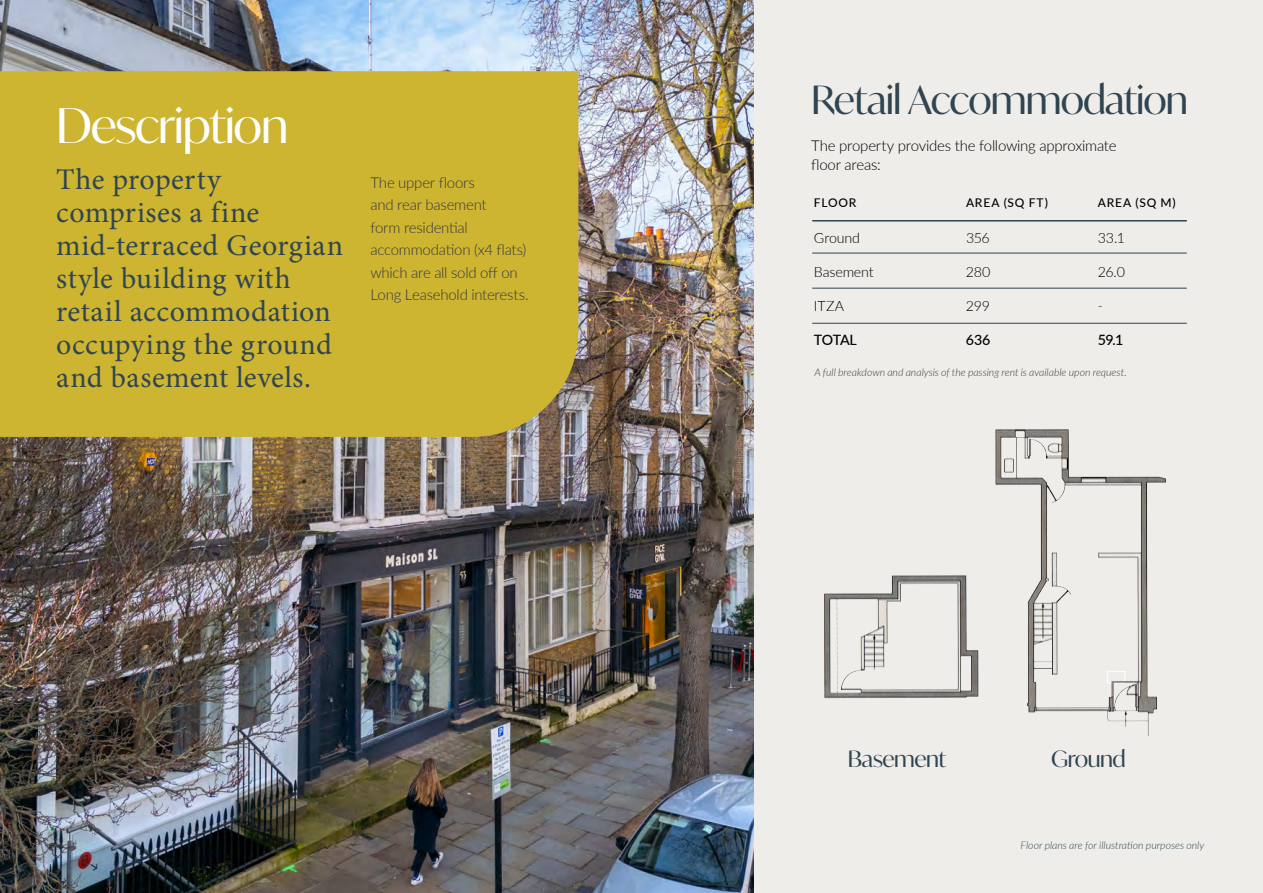
<style>
.page{position:relative;width:1263px;height:893px;background:#efede9}
.page>*{position:absolute;margin:0;border:0;box-sizing:border-box;transform-origin:0 0}
.t1{font:47.85px "Ivy Mode";letter-spacing:-.03em;color:#fff}
.t2{font:39px "Ivy Mode";letter-spacing:-.025em;color:#2f4552}
.t3{font:30px/33px "Minion Pro";letter-spacing:.015em;color:#2f4552}
.t4{font:22.5px "Ivy Mode";letter-spacing:-.02em;color:#2f4552}
.t5{font:300 15px/22.5px "Lato";letter-spacing:-.015em;color:#35383f}
.t6{font:300 15px/18.6px "Lato";letter-spacing:-.015em;color:#000}
.t7{font:300 14.25px "Lato";letter-spacing:-.015em;color:#000}
.t8{font:500 14.25px "Lato";letter-spacing:-.035em;color:#000}
.t9{font:500 12px "Lato";letter-spacing:.065em;color:#000}
.t10{font:italic 300 10.5px "Lato";color:#3c3c3b}
.t11{font:italic 300 10.5px "Lato";color:#2f4552}
</style>
<div class="page">
<img style="left:0;top:0;width:754px;height:893px">
<div style="left:0;top:71px;width:578px;height:366px;background:#cdb431"></div>
<hr style="left:812px;top:220px;width:375px;height:1px;background:#2f4552">
<hr style="left:812px;top:253px;width:375px;height:1px;background:#2f4552">
<hr style="left:812px;top:288px;width:375px;height:1px;background:#2f4552">
<hr style="left:812px;top:323px;width:375px;height:1px;background:#2f4552">
<img style="left:1004px;top:429px;width:162px;height:307px">
<img style="left:824px;top:429px;width:180px;height:270px">
<p class="t1" style="left:56px;top:94px;width:234px">Description</p>
<p class="t3" style="left:56px;top:163px;width:288px">The property comprises a fine mid-terraced Georgian style building with retail accommodation occupying the ground and basement levels.</p>
<p class="t5" style="left:370px;top:170px;width:160px">The upper floors<br>and rear basement<br>form residential accommodation (x4 flats) which are all sold off on<br>Long Leasehold interests.</p>
<p class="t2" style="left:811px;top:73px;width:378px">Retail Accommodation</p>
<p class="t6" style="left:811px;top:136px;width:307px">The property provides the following approximate floor areas:</p>
<p class="t9" style="left:814px;top:194px;width:44px">FLOOR</p>
<p class="t9" style="left:966px;top:194px;width:83px">AREA (SQ FT)</p>
<p class="t9" style="left:1098px;top:194px;width:79px">AREA (SQ M)</p>
<p class="t7" style="left:814px;top:228px;width:48px">Ground</p>
<p class="t7" style="left:966px;top:228px;width:25px">356</p>
<p class="t7" style="left:1098px;top:228px;width:29px">33.1</p>
<p class="t7" style="left:814px;top:262px;width:61px">Basement</p>
<p class="t7" style="left:966px;top:262px;width:26px">280</p>
<p class="t7" style="left:1098px;top:262px;width:29px">26.0</p>
<p class="t7" style="left:814px;top:296px;width:32px">ITZA</p>
<p class="t7" style="left:966px;top:296px;width:26px">299</p>
<p class="t7" style="left:1098px;top:296px;width:7px">-</p>
<p class="t8" style="left:814px;top:329px;width:45px">TOTAL</p>
<p class="t8" style="left:966px;top:329px;width:26px">636</p>
<p class="t8" style="left:1098px;top:329px;width:27px">59.1</p>
<p class="t10" style="left:814px;top:364px;width:314px">A full breakdown and analysis of the passing rent is available upon request.</p>
<p class="t4" style="left:848px;top:744px;width:100px">Basement</p>
<p class="t4" style="left:1051px;top:744px;width:76px">Ground</p>
<p class="t11" style="left:1020px;top:838px;width:185px">Floor plans are for illustration purposes only</p>
</div>
